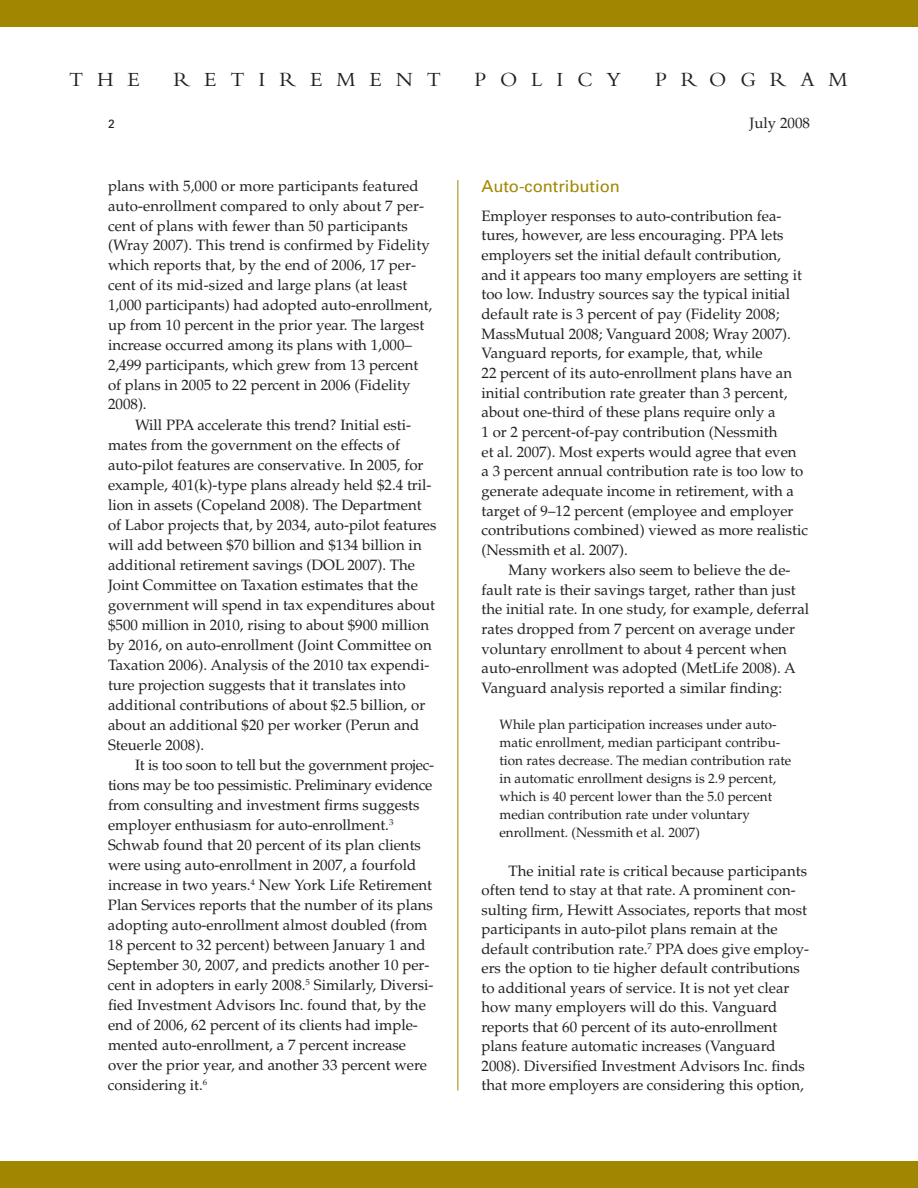
<style>
.page{position:relative;width:918px;height:1188px;background:#fff}
.page>*{position:absolute;margin:0;border:0;box-sizing:border-box;transform-origin:0 0}
.t1{font:21px "Bembo";letter-spacing:.66em;color:#231f20}
.t2{font:16.5px "Univers";color:#a18701}
.t3{font:15px/19.6px "Palatino";color:#231f20}
.t4{font:13.5px/18px "Palatino";color:#231f20}
.t5{font:12px "Univers";color:#231f20}
</style>
<div class="page">
<div style="left:0;top:0;width:918px;height:27px;background:#a18701"></div>
<div style="left:0;top:1161px;width:918px;height:27px;background:#a18701"></div>
<hr style="left:458px;top:180px;width:1px;height:910px;background:#a18701">
<h1 class="t1" style="left:69px;top:72px;width:73px">THE</h1>
<h1 class="t1" style="left:174px;top:72px;width:269px">RETIREMENT</h1>
<h1 class="t1" style="left:474px;top:72px;width:149px">POLICY</h1>
<h1 class="t1" style="left:655px;top:72px;width:194px">PROGRAM</h1>
<p class="t5" style="left:108px;top:119px;width:8px">2</p>
<p class="t3" style="left:750px;top:115px;width:62px">July 2008</p>
<p class="t3" style="left:108px;top:178px;width:326px">plans with 5,000 or more participants featured auto-enrollment compared to only about 7 per&shy;cent of plans with fewer than 50 participants (Wray 2007). This trend is confirmed by Fidelity which reports that, by the end of 2006, 17 per&shy;cent of its mid-sized and large plans (at least 1,000 participants) had adopted auto-enrollment, up from 10 percent in the prior year. The largest increase occurred among its plans with 1,000– 2,499 participants, which grew from 13 percent of plans in 2005 to 22 percent in 2006 (Fidelity 2008).</p>
<p class="t3" style="left:108px;top:416px;width:330px;line-height:20.1px;text-indent:27px">Will PPA accelerate this trend? Initial esti&shy;mates from the government on the effects of auto-pilot features are conservative. In 2005, for example, 401(k)-type plans already held $2.4 tril&shy;lion in assets (Copeland 2008). The Department of Labor projects that, by 2034, auto-pilot features will add between $70 billion and $134 billion in additional retirement savings (DOL 2007). The Joint Committee on Taxation estimates that the government will spend in tax expenditures about $500 million in 2010, rising to about $900 million by 2016, on auto-enrollment (Joint Committee on Taxation 2006). Analysis of the 2010 tax expendi&shy;ture projection suggests that it translates into additional contributions of about $2.5 billion, or about an additional $20 per worker (Perun and Steuerle 2008).</p>
<p class="t3" style="left:108px;top:757px;width:328px;text-indent:27px">It is too soon to tell but the government projec&shy;tions may be too pessimistic. Preliminary evidence from consulting and investment firms suggests employer enthusiasm for auto-enrollment.<sup>3<br></sup>Schwab found that 20 percent of its plan clients were using auto-enrollment in 2007, a fourfold increase in two years.<sup>4</sup> New York Life Retirement Plan Services reports that the number of its plans adopting auto-enrollment almost doubled (from 18 percent to 32 percent) between January 1 and September 30, 2007, and predicts another 10 per&shy;cent in adopters in early 2008.<sup>5</sup> Similarly, Diversi&shy;fied Investment Advisors Inc. found that, by the end of 2006, 62 percent of its clients had imple&shy;mented auto-enrollment, a 7 percent increase over the prior year, and another 33 percent were considering it.<sup>6</sup></p>
<p class="t2" style="left:482px;top:180px;width:140px">Auto-contribution</p>
<p class="t3" style="left:482px;top:207px;width:328px">Employer responses to auto-contribution fea&shy;tures, however, are less encouraging. PPA lets employers set the initial default contribution, and it appears too many employers are setting it too low. Industry sources say the typical initial default rate is 3 percent of pay (Fidelity 2008; MassMutual 2008; Vanguard 2008; Wray 2007).<br>Vanguard reports, for example, that, while<br>22 percent of its auto-enrollment plans have an initial contribution rate greater than 3 percent, about one-third of these plans require only a<br>1 or 2 percent-of-pay contribution (Nessmith<br>et al. 2007). Most experts would agree that even<br>a 3 percent annual contribution rate is too low to generate adequate income in retirement, with a target of 9–12 percent (employee and employer contributions combined) viewed as more realistic (Nessmith et al. 2007).</p>
<p class="t3" style="left:482px;top:562px;width:329px;text-indent:27px">Many workers also seem to believe the de&shy;fault rate is their savings target, rather than just the initial rate. In one study, for example, deferral rates dropped from 7 percent on average under voluntary enrollment to about 4 percent when auto-enrollment was adopted (MetLife 2008). A Vanguard analysis reported a similar finding:</p>
<p class="t4" style="left:500px;top:717px;width:293px">While plan participation increases under auto&shy;matic enrollment, median participant contribu&shy;tion rates decrease. The median contribution rate in automatic enrollment designs is 2.9 percent, which is 40 percent lower than the 5.0 percent median contribution rate under voluntary enrollment. (Nessmith et al. 2007)</p>
<p class="t3" style="left:482px;top:863px;width:329px;text-indent:27px">The initial rate is critical because participants often tend to stay at that rate. A prominent con&shy;sulting firm, Hewitt Associates, reports that most participants in auto-pilot plans remain at the default contribution rate.<sup>7</sup> PPA does give employ&shy;ers the option to tie higher default contributions to additional years of service. It is not yet clear how many employers will do this. Vanguard reports that 60 percent of its auto-enrollment plans feature automatic increases (Vanguard 2008). Diversified Investment Advisors Inc. finds that more employers are considering this option,</p>
</div>
